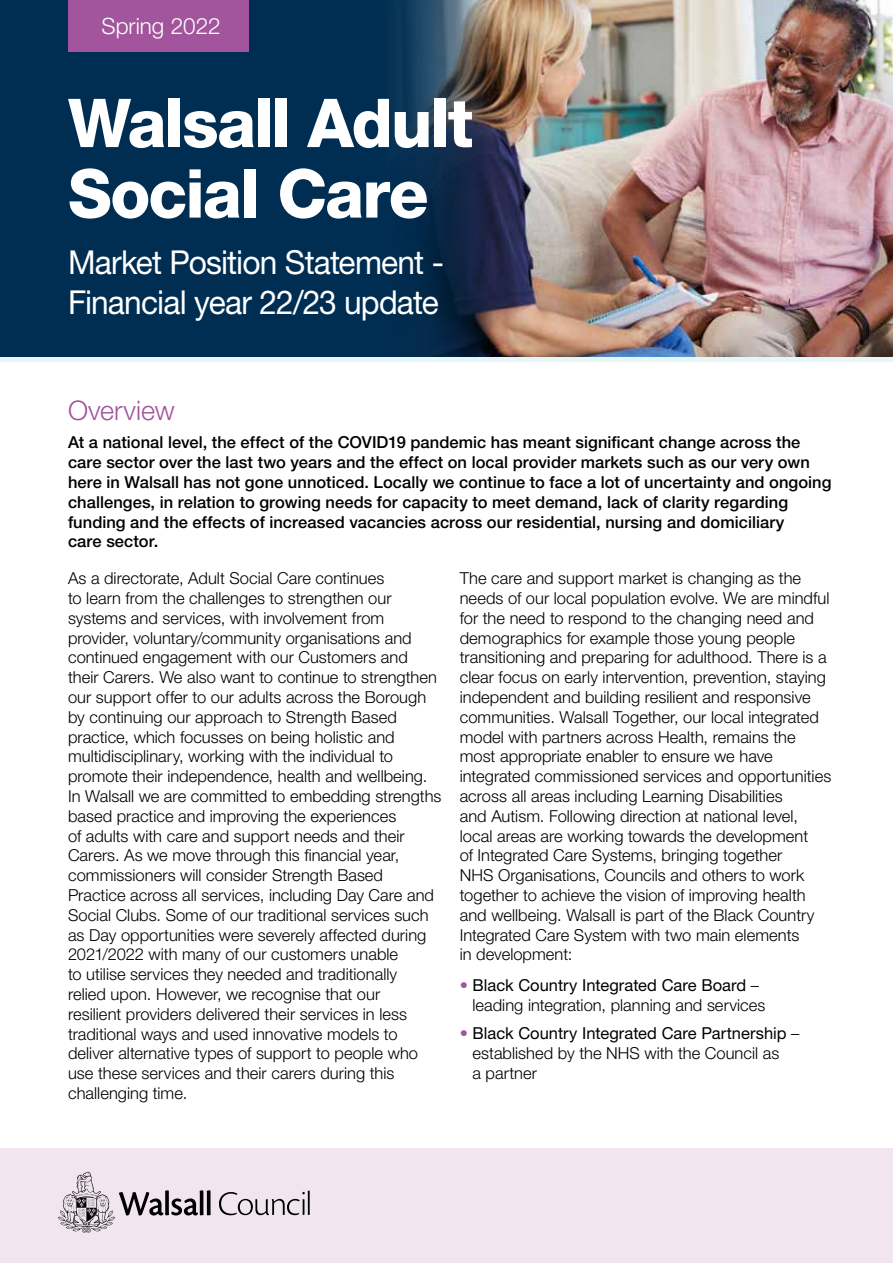
<style>
.page{position:relative;width:893px;height:1263px;background:#fff}
.page>*{position:absolute;margin:0;border:0;box-sizing:border-box;transform-origin:0 0}
.Main_Heading{font:800 67.5px/70.5px "Helvetica Neue LT Std";letter-spacing:-.03em;color:#fff}
.Main_Heading-2{font:33px/39.6px "Helvetica Neue LT Std";letter-spacing:-.025em;color:#fff;scale:.96 1}
.Subheading{font:300 27px "Helvetica Neue LT Std";color:#a2559d}
.t1{font:300 22.5px "Helvetica Neue LT Std";color:#fff}
.t2{font:300 16.5px/19.8px "Helvetica Neue LT Std";color:#000}
.t3{font:500 16.5px/19.8px "Helvetica Neue LT Std";letter-spacing:.005em;color:#000}
.s1{color:#a2559d}
.s2{font-weight:400}
</style>
<div class="page">
<div style="left:0;top:1148px;width:893px;height:115px;background:#f1e6f0"></div>
<svg style="left:219px;top:1190px;width:91px;height:25px"></svg>
<svg style="left:58px;top:1171px;width:153px;height:62px"></svg>
<div style="left:0;top:0;width:893px;height:357px;background:#002e52"></div>
<div style="left:68px;top:0;width:180px;height:51px;background:#a2559d"></div>
<img style="left:397px;top:0;width:496px;height:357px">
<hr style="left:0;top:357px;width:893px;height:4px;background:#e6f7fa">
<p class="t1" style="left:101px;top:12px;width:121px">Spring 2022</p>
<h1 class="Main_Heading" style="left:68px;top:88px;width:407px">Walsall Adult<br>Social Care</h1>
<h1 class="Main_Heading-2" style="left:68px;top:242px;width:393px">Market Position Statement -<br>Financial year 22/23 update</h1>
<h2 class="Subheading" style="left:68px;top:394px;width:108px">Overview</h2>
<p class="t3" style="left:68px;top:432px;width:765px">At a national level, the effect of the COVID19 pandemic has meant significant change across the care sector over the last two years and the effect on local provider markets such as our very own here in Walsall has not gone unnoticed. Locally we continue to face a lot of uncertainty and ongoing challenges, in relation to growing needs for capacity to meet demand, lack of clarity regarding funding and the effects of increased vacancies across our residential, nursing and domiciliary<br>care sector.</p>
<p class="t2" style="left:68px;top:568px;width:375px">As a directorate, Adult Social Care continues<br>to learn from the challenges to strengthen our systems and services, with involvement from provider, voluntary/community organisations and continued engagement with our Customers and their Carers. We also want to continue to strengthen our support offer to our adults across the Borough by continuing our approach to Strength Based practice, which focusses on being holistic and multidisciplinary, working with the individual to promote their independence, health and wellbeing.<br>In Walsall we are committed to embedding strengths based practice and improving the experiences<br>of adults with care and support needs and their Carers. As we move through this financial year, commissioners will consider Strength Based Practice across all services, including Day Care and Social Clubs. Some of our traditional services such as Day opportunities were severely affected during 2021/2022 with many of our customers unable<br>to utilise services they needed and traditionally<br>relied upon. However, we recognise that our<br>resilient providers delivered their services in less traditional ways and used innovative models to deliver alternative types of support to people who use these services and their carers during this challenging time.</p>
<p class="t2" style="left:460px;top:568px;width:373px">The care and support market is changing as the needs of our local population evolve. We are mindful for the need to respond to the changing need and demographics for example those young people transitioning and preparing for adulthood. There is a clear focus on early intervention, prevention, staying independent and building resilient and responsive communities. Walsall Together, our local integrated model with partners across Health, remains the most appropriate enabler to ensure we have integrated commissioned services and opportunities across all areas including Learning Disabilities<br>and Autism. Following direction at national level, local areas are working towards the development<br>of Integrated Care Systems, bringing together<br>NHS Organisations, Councils and others to work together to achieve the vision of improving health and wellbeing. Walsall is part of the Black Country Integrated Care System with two main elements<br>in development:</p>
<p class="t2" style="left:472px;top:975px;width:295px;text-indent:-13px"><span class="s1">•</span> <span class="s2">Black Country Integrated Care Board</span> – leading integration, planning and services</p>
<p class="t2" style="left:472px;top:1023px;width:328px;text-indent:-13px"><span class="s1">•</span> <span class="s2">Black Country Integrated Care Partnership</span> – established by the NHS with the Council as<br>a partner</p>
</div>
